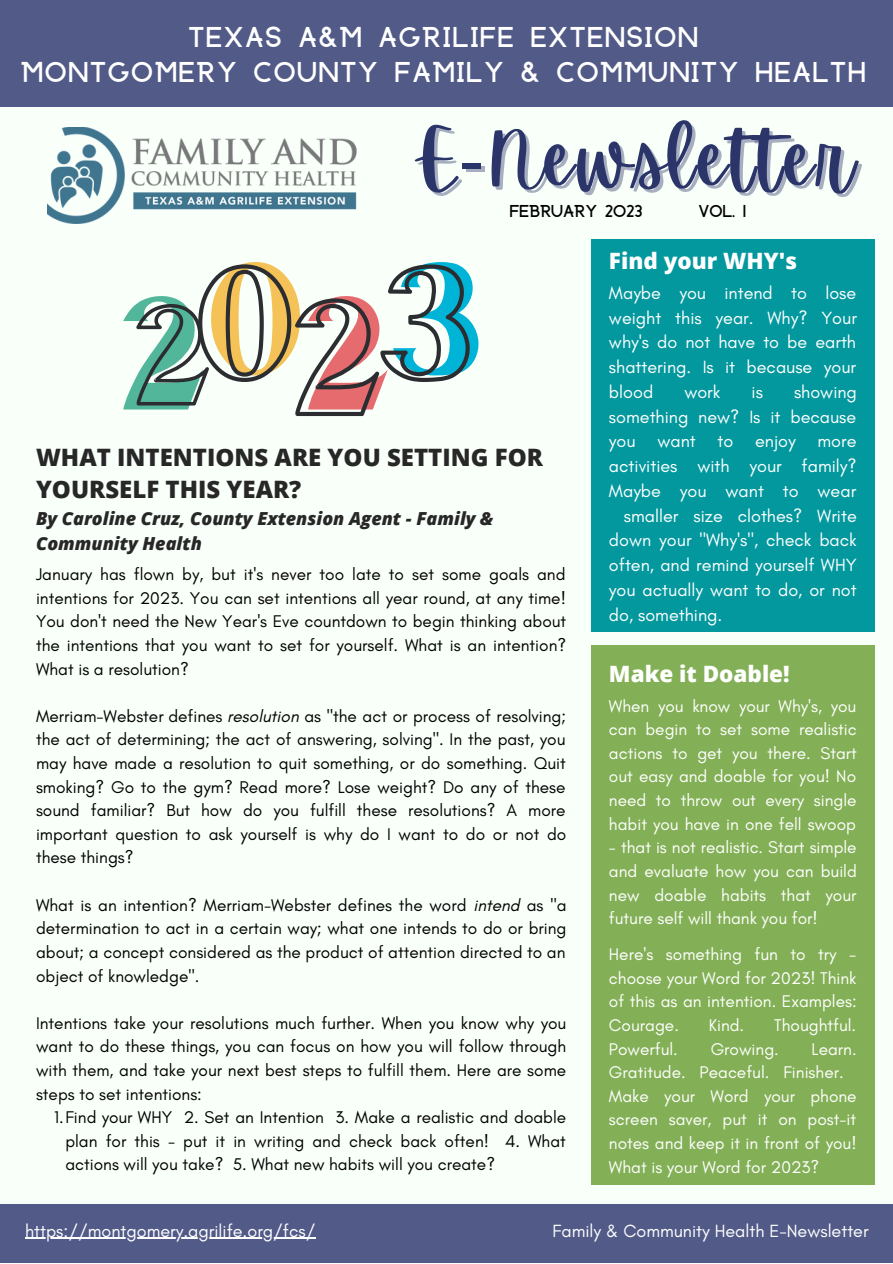
<style>
.page{position:relative;width:893px;height:1264px;background:#fff}
.page>*{position:absolute;margin:0;border:0;box-sizing:border-box;transform-origin:0 0}
.t1{font:75px "Apricots";letter-spacing:.05em;color:#2b3569}
.t2{font:800 24px/32.5px "Open Sans";color:#272727}
.t3{font:900 22.5px/34.8px "Anchorage";letter-spacing:.075em;color:#fff;text-align:center}
.t4{font:800 22.5px "Open Sans";color:#fff}
.t5{font:18px/24.8px "Glacial Indifference";color:#fff;text-align:justify}
.t6{font:italic 800 18px/24.8px "Open Sans";color:#272727}
.t7{font:17.25px/23.5px "Glacial Indifference";color:#000;text-align:justify}
.t8{font:17.25px/23.5px "Glacial Indifference";color:#fff;text-align:justify}
.t9{font:900 13.5px "Anchorage";color:#000}
.s1{font-family:"Noto Sans"}
.s2{font-style:italic}
</style>
<div class="page">
<div style="left:0;top:0;width:892px;height:1262px;background:#f9fff9"></div>
<div style="left:0;top:0;width:892px;height:107px;background:#525b88"></div>
<div style="left:0;top:1204px;width:892px;height:58px;background:#525b88"></div>
<div style="left:591px;top:239px;width:283px;height:392px;background:#03989e"></div>
<div style="left:591px;top:645px;width:283px;height:539px;background:#83b056"></div>
<img style="left:48px;top:127px;width:309px;height:97px">
<svg style="left:123px;top:262px;width:356px;height:154px"></svg>
<hr style="left:25px;top:1237px;width:290px;height:1px;background:#fff">
<h3 class="t3" style="left:21px;top:23px;width:846px">TEXAS A&amp;M AGRILIFE EXTENSION<br>MONTGOMERY COUNTY FAMILY &amp; COMMUNITY HEALTH</h3>
<h1 class="t1" style="left:418px;top:116px;width:436px">E<span class="s1">-</span>Newsletter</h1>
<p class="t9" style="left:510px;top:205px;width:134px">FEBRUARY 2023</p>
<p class="t9" style="left:698px;top:205px;width:49px">VOL. 1</p>
<h2 class="t2" style="left:36px;top:440px;width:508px">WHAT INTENTIONS ARE YOU SETTING FOR<br>YOURSELF THIS YEAR?</h2>
<p class="t6" style="left:36px;top:505px;width:459px">By Caroline Cruz, County Extension Agent - Family &amp;<br>Community Health</p>
<p class="t7" style="left:36px;top:562px;width:531px">January has flown by, but it's never too late to set some goals and intentions for 2023. You can set intentions all year round, at any time!<br>You don't need the New Year's Eve countdown to begin thinking about the intentions that you want to set for yourself. What is an intention?<br>What is a resolution?</p>
<p class="t7" style="left:36px;top:704px;width:532px">Merriam-Webster defines <span class="s2">resolution</span> as "the act or process of resolving; the act of determining; the act of answering, solving". In the past, you may have made a resolution to quit something, or do something. Quit smoking? Go to the gym? Read more? Lose weight? Do any of these sound familiar? But how do you fulfill these resolutions? A more important question to ask yourself is why do I want to do or not do these things?</p>
<p class="t7" style="left:36px;top:892px;width:532px">What is an intention? Merriam-Webster defines the word <span class="s2">intend</span> as "a determination to act in a certain way; what one intends to do or bring about; a concept considered as the product of attention directed to an object of knowledge".</p>
<p class="t7" style="left:36px;top:1010px;width:531px">Intentions take your resolutions much further. When you know why you want to do these things, you can focus on how you will follow through with them, and take your next best steps to fulfill them. Here are some steps to set intentions:</p>
<p class="t7" style="left:65px;top:1105px;width:502px;text-indent:-11px">1.Find your WHY 2. Set an Intention 3. Make a realistic and doable plan for this - put it in writing and check back often! 4. What actions will you take? 5. What new habits will you create?</p>
<h3 class="t4" style="left:609px;top:245px;width:190px">Find your WHY's</h3>
<p class="t5" style="left:609px;top:280px;width:249px">Maybe you intend to lose weight this year. Why? Your why's do not have to be earth shattering. Is it because your blood</p>
<p class="t5" style="left:684px;top:379px;width:38px">work</p>
<p class="t5" style="left:751px;top:379px;width:13px">is</p>
<p class="t5" style="left:794px;top:379px;width:64px">showing</p>
<p class="t5" style="left:609px;top:404px;width:249px">something new? Is it because</p>
<p class="t5" style="left:609px;top:429px;width:249px">you want to enjoy more</p>
<p class="t5" style="left:609px;top:453px;width:249px">activities with your family?</p>
<p class="t5" style="left:609px;top:478px;width:249px">Maybe you want to wear</p>
<p class="t5" style="left:624px;top:503px;width:234px">smaller size clothes? Write</p>
<p class="t5" style="left:609px;top:527px;width:249px">down your "Why's", check back</p>
<p class="t5" style="left:609px;top:552px;width:249px">often, and remind yourself WHY</p>
<p class="t5" style="left:609px;top:577px;width:249px">you actually want to do, or not</p>
<p class="t5" style="left:609px;top:602px;width:115px">do, something.</p>
<h3 class="t4" style="left:609px;top:657px;width:182px">Make it Doable!</h3>
<p class="t8" style="left:609px;top:693px;width:249px">When you know your Why's, you can begin to set some realistic actions to get you there. Start out easy and doable for you! No need to throw out every single habit you have in one fell swoop</p>
<p class="t8" style="left:609px;top:835px;width:249px">- that is not realistic. Start simple and evaluate how you can build new doable habits that your future self will thank you for!</p>
<p class="t8" style="left:609px;top:942px;width:249px">Here's something fun to try - choose your Word for 2023! Think of this as an intention. Examples:<br>Courage.</p>
<p class="t8" style="left:708px;top:1013px;width:37px">Kind.</p>
<p class="t8" style="left:774px;top:1013px;width:83px">Thoughtful.</p>
<p class="t8" style="left:609px;top:1036px;width:70px">Powerful.</p>
<p class="t8" style="left:710px;top:1036px;width:70px">Growing.</p>
<p class="t8" style="left:609px;top:1036px;width:249px;text-align:left;text-indent:203px">Learn.<br>Gratitude. Peaceful. Finisher.<br>Make your Word your phone screen saver, put it on post-it notes and keep it in front of you!<br>What is your Word for 2023?</p>
<p class="t5" style="left:25px;top:1217px;width:292px">https://montgomery.agrilife.org/fcs/</p>
<p class="t5" style="left:552px;top:1217px;width:317px">Family &amp; Community Health E-Newsletter</p>
</div>
